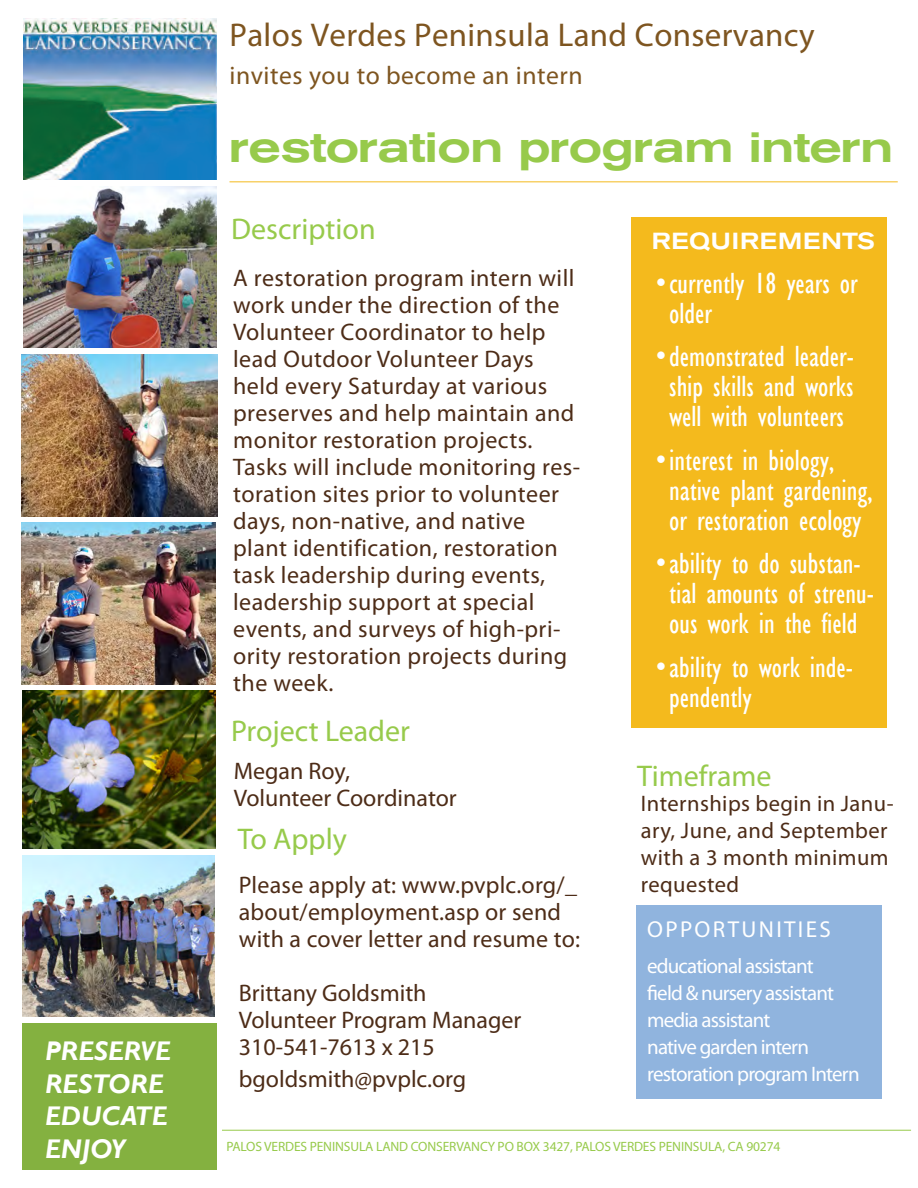
<style>
.page{position:relative;width:918px;height:1188px;background:#fff}
.page>*{position:absolute;margin:0;border:0;box-sizing:border-box;transform-origin:0 0}
.t1{font:500 expanded 43.5px "Akzidenz Grotesk BQ";letter-spacing:-.02em;color:#97ca4b}
.t2{font:33px "Myriad Pro";letter-spacing:.01em;color:#7e5520}
.t3{font:condensed 30px/30px "Gill Sans";color:#fff}
.t4{font:30px "Myriad Pro";color:#97ca4b}
.t5{font:italic 700 27px "Gill Sans";color:#fff}
.t6{font:25.65px "Myriad Pro";letter-spacing:.02em;color:#7e5520}
.Intern_Description{font:24px/27px "Myriad Pro";letter-spacing:.02em;color:#4d2c17}
.Intern_Description-2{font:24px "Myriad Pro";color:#4d2c17}
.t7{font:23.1px "Myriad Pro";letter-spacing:.1em;color:#fff}
.t8{font:500 expanded 23.1px "Akzidenz Grotesk BQ";letter-spacing:.04em;color:#fff;scale:.95 1}
.t9{font:22.5px/27px "Myriad Pro";letter-spacing:.02em;color:#4d2c17}
.t10{font:21px/27px "Myriad Pro";letter-spacing:-.04em;color:#fff}
.t11{font:13.5px "Myriad Pro";letter-spacing:-.01em;color:#97ca4b}
</style>
<div class="page">
<hr style="left:230px;top:181px;width:668px;height:1px;background:#f4ba1d">
<img style="left:24px;top:18px;width:192px;height:162px">
<img style="left:22px;top:855px;width:193px;height:162px">
<img style="left:21px;top:355px;width:196px;height:161px">
<img style="left:22px;top:522px;width:193px;height:162px">
<img style="left:22px;top:690px;width:193px;height:159px">
<div style="left:23px;top:1024px;width:194px;height:146px;background:#84b140"></div>
<div style="left:632px;top:218px;width:255px;height:510px;background:#f4ba1d"></div>
<img style="left:24px;top:186px;width:192px;height:162px">
<hr style="left:222px;top:1130px;width:689px;height:1px;background:#97ca4b">
<div style="left:636px;top:905px;width:246px;height:194px;background:#90b4de"></div>
<p class="t5" style="left:45px;top:1036px;width:127px">PRESERVE</p>
<p class="t5" style="left:45px;top:1068px;width:120px">RESTORE</p>
<p class="t5" style="left:45px;top:1100px;width:124px">EDUCATE</p>
<p class="t5" style="left:45px;top:1133px;width:82px">ENJOY</p>
<p class="t2" style="left:230px;top:15px;width:587px">Palos Verdes Peninsula Land Conservancy</p>
<p class="t6" style="left:230px;top:59px;width:355px">invites you to become an intern</p>
<p class="t1" style="left:230px;top:121px;width:666px">restoration program intern</p>
<p class="t4" style="left:231px;top:211px;width:146px">Description</p>
<p class="Intern_Description" style="left:233px;top:264px;width:349px">A restoration program intern will work under the direction of the<br>Volunteer Coordinator to help lead Outdoor Volunteer Days held every Saturday at various preserves and help maintain and monitor restoration projects.<br>Tasks will include monitoring res&shy;toration sites prior to volunteer days, non-native, and native plant identification, restoration task leadership during events, leadership support at special events, and surveys of high-pri&shy;ority restoration projects during the week.</p>
<p class="t4" style="left:231px;top:713px;width:180px">Project Leader</p>
<p class="Intern_Description-2" style="left:234px;top:756px;width:118px">Megan Roy,</p>
<p class="Intern_Description-2" style="left:234px;top:783px;width:225px">Volunteer Coordinator</p>
<p class="t4" style="left:238px;top:821px;width:111px">To Apply</p>
<p class="Intern_Description" style="left:239px;top:871px;width:343px">Please apply at: www.pvplc.org/_ about/employment.asp or send with a cover letter and resume to:</p>
<p class="Intern_Description-2" style="left:239px;top:978px;width:189px">Brittany Goldsmith</p>
<p class="Intern_Description-2" style="left:239px;top:1005px;width:284px">Volunteer Program Manager</p>
<p class="Intern_Description-2" style="left:239px;top:1032px;width:198px">310-541-7613 x 215</p>
<p class="Intern_Description-2" style="left:239px;top:1064px;width:229px">bgoldsmith@pvplc.org</p>
<p class="t8" style="left:652px;top:228px;width:236px">REQUIREMENTS</p>
<p class="t3" style="left:669px;top:268px;width:190px;text-indent:-13px">• currently 18 years or older</p>
<p class="t3" style="left:656px;top:342px;width:200px;text-align:center">• demonstrated leader&shy;ship skills and works well with volunteers</p>
<p class="t3" style="left:669px;top:445px;width:205px;text-indent:-14px">• interest in biology, native plant gardening, or restoration ecology</p>
<p class="t3" style="left:656px;top:549px;width:220px;text-align:center">• ability to do substan&shy;tial amounts of strenu&shy;ous work in the field</p>
<p class="t3" style="left:669px;top:652px;width:185px;text-indent:-14px">• ability to work inde&shy;pendently</p>
<p class="t4" style="left:637px;top:758px;width:136px">Timeframe</p>
<p class="t9" style="left:641px;top:789px;width:254px">Internships begin in Janu&shy;ary, June, and September with a 3 month minimum requested</p>
<p class="t7" style="left:647px;top:915px;width:185px">OPPORTUNITIES</p>
<p class="t10" style="left:647px;top:952px;width:168px">educational assistant</p>
<p class="t10" style="left:647px;top:979px;width:188px">field &amp; nursery assistant media assistant</p>
<p class="t10" style="left:647px;top:1033px;width:163px">native garden intern</p>
<p class="t10" style="left:647px;top:1060px;width:214px">restoration program Intern</p>
<p class="t11" style="left:226px;top:1139px;width:555px">PALOS VERDES PENINSULA LAND CONSERVANCY PO BOX 3427, PALOS VERDES PENINSULA, CA 90274</p>
</div>
